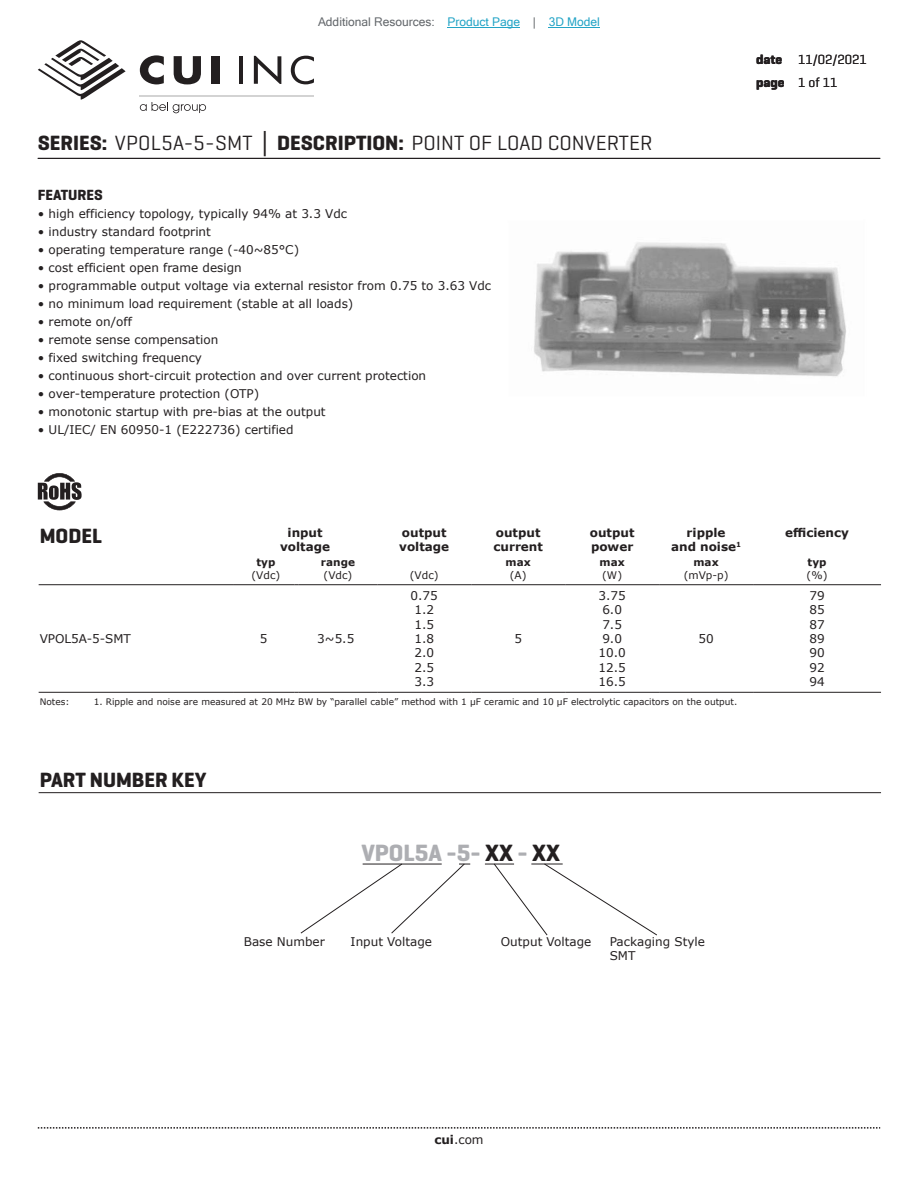
<style>
.page{position:relative;width:918px;height:1188px;background:#fff}
.page>*{position:absolute;margin:0;border:0;box-sizing:border-box;transform-origin:0 0}
.t1{font:700 24px "Geogrotesque";color:#adaeb2}
.t2{font:21px "Geogrotesque";color:#231f20}
.t3{font:700 21px "Geogrotesque";color:#231f20}
.t4{font:700 15px "Geogrotesque";color:#231f20}
.t5{font:13.5px/22.5px "Geogrotesque";color:#231f20}
.t6{font:12px/14.4px "Verdana";color:#231f20;text-align:center}
.t7{font:700 12px/14.4px "Verdana";color:#231f20}
.t8{font:12px "Microsoft Sans Serif";color:#63676b}
.t9{font:10.5px "Verdana";color:#231f20}
.t10{font:700 10.5px "Verdana";color:#231f20}
.t11{font:9px "Verdana";color:#231f20}
.s1{color:#23a4c6}
.s2{font-weight:700}
.s3{font-family:"Verdana";font-weight:700}
.s4{color:#231f20}
</style>
<div class="page">
<svg style="left:38px;top:40px;width:88px;height:60px"></svg>
<hr style="left:239px;top:56px;width:4px;height:28px;background:#231f20">
<svg style="left:254px;top:56px;width:27px;height:28px"></svg>
<svg style="left:291px;top:56px;width:23px;height:28px"></svg>
<svg style="left:140px;top:55px;width:24px;height:29px"></svg>
<svg style="left:174px;top:56px;width:27px;height:28px"></svg>
<div style="left:211px;top:56px;width:8px;height:28px;background:#231f20"></div>
<svg style="left:140px;top:102px;width:66px;height:11px"></svg>
<hr style="left:140px;top:95px;width:174px;height:1px;background:#231f20">
<svg style="left:38px;top:1127px;width:842px;height:2px"></svg>
<img style="left:534px;top:242px;width:312px;height:135px">
<hr style="left:38px;top:158px;width:842px;height:1px;background:#231f20">
<hr style="left:39px;top:792px;width:842px;height:1px;background:#231f20">
<hr style="left:39px;top:584px;width:194px;height:1px;background:#231f20">
<hr style="left:233px;top:584px;width:61px;height:1px;background:#231f20">
<hr style="left:299px;top:584px;width:78px;height:1px;background:#231f20">
<hr style="left:377px;top:584px;width:94px;height:1px;background:#231f20">
<hr style="left:471px;top:584px;width:94px;height:1px;background:#231f20">
<hr style="left:565px;top:584px;width:94px;height:1px;background:#231f20">
<hr style="left:659px;top:584px;width:94px;height:1px;background:#231f20">
<hr style="left:753px;top:584px;width:128px;height:1px;background:#231f20">
<hr style="left:39px;top:692px;width:194px;height:1px;background:#231f20">
<hr style="left:233px;top:692px;width:61px;height:1px;background:#231f20">
<hr style="left:299px;top:692px;width:78px;height:1px;background:#231f20">
<hr style="left:377px;top:692px;width:94px;height:1px;background:#231f20">
<hr style="left:471px;top:692px;width:94px;height:1px;background:#231f20">
<hr style="left:565px;top:692px;width:94px;height:1px;background:#231f20">
<hr style="left:659px;top:692px;width:94px;height:1px;background:#231f20">
<hr style="left:753px;top:692px;width:128px;height:1px;background:#231f20">
<svg style="left:300px;top:863px;width:170px;height:71px"></svg>
<svg style="left:485px;top:863px;width:172px;height:73px"></svg>
<svg style="left:38px;top:473px;width:44px;height:37px"></svg>
<hr style="left:448px;top:27px;width:72px;height:1px;background:#23a4c6">
<hr style="left:549px;top:27px;width:51px;height:1px;background:#23a4c6">
<p class="t8" style="left:318px;top:15px;width:283px">Additional Resources: <span class="s1">Product Page</span> | <span class="s1">3D Model</span></p>
<h2 class="t2" style="left:38px;top:130px;width:616px"><span class="s2">SERIES:</span> VPOL5A-5-SMT <span class="s3">│</span> <span class="s2">DESCRIPTION:</span> POINT OF LOAD CONVERTER</h2>
<p class="t4" style="left:38px;top:186px;width:67px">FEATURES</p>
<p class="t6" style="left:38px;top:207px;width:311px">• high efficiency topology, typically 94% at 3.3 Vdc</p>
<p class="t6" style="left:38px;top:225px;width:175px">• industry standard footprint</p>
<p class="t6" style="left:38px;top:243px;width:263px">• operating temperature range (-40~85°C)</p>
<p class="t6" style="left:38px;top:261px;width:205px">• cost efficient open frame design</p>
<p class="t6" style="left:38px;top:279px;width:455px">• programmable output voltage via external resistor from 0.75 to 3.63 Vdc</p>
<p class="t6" style="left:38px;top:297px;width:317px">• no minimum load requirement (stable at all loads)</p>
<p class="t6" style="left:38px;top:315px;width:96px">• remote on/off</p>
<p class="t6" style="left:38px;top:333px;width:182px">• remote sense compensation</p>
<p class="t6" style="left:38px;top:351px;width:166px">• fixed switching frequency</p>
<p class="t6" style="left:38px;top:369px;width:390px">• continuous short-circuit protection and over current protection</p>
<p class="t6" style="left:38px;top:387px;width:223px">• over-temperature protection (OTP)</p>
<p class="t6" style="left:38px;top:405px;width:289px">• monotonic startup with pre-bias at the output</p>
<p class="t6" style="left:38px;top:423px;width:257px">• UL/IEC/ EN 60950-1 (E222736) certified</p>
<p class="t5" style="left:756px;top:48px;width:112px"><span class="s2">date</span> 11/02/2021 <span class="s2">page</span> 1 of 11</p>
<h2 class="t3" style="left:40px;top:523px;width:64px">MODEL</h2>
<p class="t7" style="left:280px;top:525px;width:51px;text-align:center">input voltage</p>
<p class="t7" style="left:399px;top:525px;width:51px">output voltage</p>
<p class="t7" style="left:493px;top:525px;width:51px">output current</p>
<p class="t7" style="left:590px;top:525px;width:46px">output power</p>
<p class="t7" style="left:671px;top:525px;width:72px;text-align:center">ripple<br>and noise<sup>1</sup></p>
<p class="t7" style="left:785px;top:525px;width:65px">efficiency</p>
<p class="t10" style="left:256px;top:555px;width:20px">typ</p>
<p class="t9" style="left:252px;top:568px;width:30px">(Vdc)</p>
<p class="t10" style="left:808px;top:555px;width:20px">typ</p>
<p class="t9" style="left:807px;top:568px;width:22px">(%)</p>
<p class="t10" style="left:321px;top:555px;width:36px">range</p>
<p class="t9" style="left:324px;top:568px;width:30px">(Vdc)</p>
<p class="t9" style="left:410px;top:568px;width:30px">(Vdc)</p>
<p class="t10" style="left:506px;top:555px;width:27px">max</p>
<p class="t9" style="left:510px;top:568px;width:18px">(A)</p>
<p class="t10" style="left:600px;top:555px;width:27px">max</p>
<p class="t9" style="left:602px;top:568px;width:21px">(W)</p>
<p class="t10" style="left:694px;top:555px;width:27px">max</p>
<p class="t9" style="left:684px;top:568px;width:46px">(mVp-p)</p>
<p class="t6" style="left:40px;top:631px;width:93px">VPOL5A-5-SMT</p>
<p class="t6" style="left:260px;top:631px;width:9px">5</p>
<p class="t6" style="left:317px;top:631px;width:39px">3~5.5</p>
<p class="t6" style="left:411px;top:588px;width:29px">0.75<br>1.2<br>1.5<br>1.8<br>2.0<br>2.5<br>3.3</p>
<p class="t6" style="left:514px;top:631px;width:9px">5</p>
<p class="t6" style="left:599px;top:588px;width:29px">3.75<br>6.0<br>7.5<br>9.0<br>10.0<br>12.5<br>16.5</p>
<p class="t6" style="left:698px;top:631px;width:17px">50</p>
<p class="t11" style="left:40px;top:696px;width:31px">Notes:</p>
<p class="t11" style="left:94px;top:696px;width:645px">1. Ripple and noise are measured at 20 MHz BW by “parallel cable” method with 1 µF ceramic and 10 µF electrolytic capacitors on the output.</p>
<h2 class="t3" style="left:40px;top:766px;width:168px">PART NUMBER KEY</h2>
<h1 class="t1" style="left:361px;top:838px;width:200px">VPOL5A -5- <span class="s4">XX</span> - <span class="s4">XX</span></h1>
<p class="t6" style="left:244px;top:934px;width:83px">Base Number</p>
<p class="t6" style="left:351px;top:934px;width:83px">Input Voltage</p>
<p class="t6" style="left:501px;top:934px;width:92px">Output Voltage</p>
<p class="t6" style="left:610px;top:934px;width:97px;text-align:left">Packaging Style<br>SMT</p>
<p class="t6" style="left:434px;top:1132px;width:51px"><span class="s2">cui</span>.com</p>
<p class="t6" style="left:809px;top:588px;width:17px;text-align:justify">79<br>85<br>87<br>89<br>90<br>92<br>94</p>
</div>
